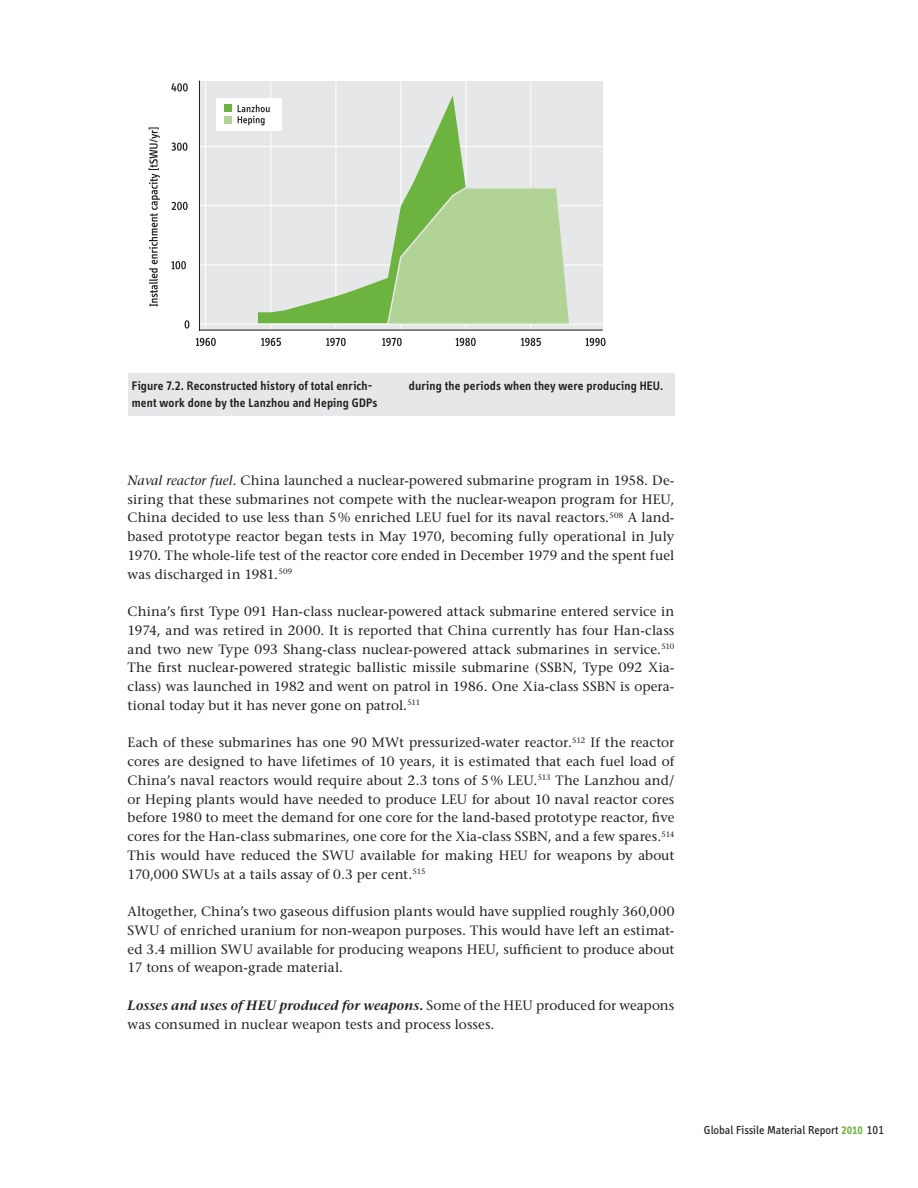
<style>
.page{position:relative;width:918px;height:1188px;background:#fff}
.page>*{position:absolute;margin:0;border:0;box-sizing:border-box;transform-origin:0 0}
.t1{font:13.5px/18.8px "Stone Serif";letter-spacing:.005em;color:#231f20;text-align:justify}
.t2{font:600 12.75px/17.2px "Info Disp";letter-spacing:.01em;color:#231f20}
.t3{font:12px "Info Disp";color:#231f20}
.s1{font-style:italic}
.s2{font-weight:600;font-style:italic}
.s3{font-family:"Info Disp Bold Tf";font-size:11.25px;color:#6cb43f}
.s4{font-family:"Info Disp Book Tf"}
</style>
<div class="page">
<div style="left:199px;top:81px;width:403px;height:249px;background:#e6e7e9"></div>
<svg style="left:149px;top:127px;width:11px;height:180px"></svg>
<hr style="left:205px;top:81px;width:1px;height:249px;background:#fff">
<hr style="left:199px;top:146px;width:403px;height:1px;background:#fff">
<hr style="left:199px;top:205px;width:403px;height:1px;background:#fff">
<hr style="left:199px;top:264px;width:403px;height:1px;background:#fff">
<hr style="left:530px;top:81px;width:1px;height:249px;background:#fff">
<hr style="left:465px;top:81px;width:1px;height:249px;background:#fff">
<hr style="left:400px;top:81px;width:1px;height:249px;background:#fff">
<hr style="left:336px;top:81px;width:1px;height:249px;background:#fff">
<hr style="left:271px;top:81px;width:1px;height:249px;background:#fff">
<svg style="left:270px;top:96px;width:197px;height:90px"></svg>
<svg style="left:258px;top:186px;width:311px;height:140px"></svg>
<svg style="left:196px;top:338px;width:20px;height:8px"></svg>
<svg style="left:261px;top:338px;width:20px;height:8px"></svg>
<svg style="left:326px;top:338px;width:20px;height:8px"></svg>
<svg style="left:382px;top:338px;width:20px;height:8px"></svg>
<svg style="left:456px;top:338px;width:20px;height:8px"></svg>
<svg style="left:521px;top:338px;width:20px;height:8px"></svg>
<svg style="left:586px;top:338px;width:20px;height:8px"></svg>
<hr style="left:199px;top:324px;width:403px;height:1px;background:#fff">
<svg style="left:185px;top:320px;width:4px;height:9px"></svg>
<svg style="left:171px;top:261px;width:15px;height:8px"></svg>
<svg style="left:172px;top:202px;width:16px;height:8px"></svg>
<svg style="left:172px;top:143px;width:15px;height:8px"></svg>
<svg style="left:171px;top:83px;width:17px;height:8px"></svg>
<hr style="left:199px;top:81px;width:1px;height:249px;background:#231f20">
<hr style="left:199px;top:330px;width:403px;height:1px;background:#231f20">
<div style="left:216px;top:98px;width:65px;height:33px;background:#fff"></div>
<div style="left:224px;top:105px;width:7px;height:7px;background:#6cb43f"></div>
<div style="left:224px;top:116px;width:7px;height:7px;background:#b2d396"></div>
<svg style="left:238px;top:105px;width:32px;height:20px"></svg>
<div style="left:128px;top:374px;width:547px;height:42px;background:#e6e7e9"></div>
<p class="t2" style="left:132px;top:377px;width:247px">Figure 7.2. Reconstructed history of total enrich&shy;ment work done by the Lanzhou and Heping GDPs</p>
<p class="t2" style="left:409px;top:377px;width:256px">during the periods when they were producing HEU.</p>
<p class="t1" style="left:128px;top:471px;width:548px"><span class="s1">Naval reactor fuel.</span> China launched a nuclear-powered submarine program in 1958. De&shy;siring that these submarines not compete with the nuclear-weapon program for HEU, China decided to use less than 5% enriched LEU fuel for its naval reactors.<sup>508</sup> A land&shy;based prototype reactor began tests in May 1970, becoming fully operational in July 1970. The whole-life test of the reactor core ended in December 1979 and the spent fuel was discharged in 1981.<sup>509</sup></p>
<p class="t1" style="left:128px;top:602px;width:548px">China’s first Type 091 Han-class nuclear-powered attack submarine entered service in 1974, and was retired in 2000. It is reported that China currently has four Han-class and two new Type 093 Shang-class nuclear-powered attack submarines in service.<sup>510<br></sup>The first nuclear-powered strategic ballistic missile submarine (SSBN, Type 092 Xia&shy;class) was launched in 1982 and went on patrol in 1986. One Xia-class SSBN is opera&shy;tional today but it has never gone on patrol.<sup>511</sup></p>
<p class="t1" style="left:128px;top:733px;width:548px">Each of these submarines has one 90 MWt pressurized-water reactor.<sup>512</sup> If the reactor cores are designed to have lifetimes of 10 years, it is estimated that each fuel load of China’s naval reactors would require about 2.3 tons of 5% LEU.<sup>513</sup> The Lanzhou and/ or Heping plants would have needed to produce LEU for about 10 naval reactor cores before 1980 to meet the demand for one core for the land-based prototype reactor, five cores for the Han-class submarines, one core for the Xia-class SSBN, and a few spares.<sup>514<br></sup>This would have reduced the SWU available for making HEU for weapons by about 170,000 SWUs at a tails assay of 0.3 per cent.<sup>515</sup></p>
<p class="t1" style="left:128px;top:902px;width:548px">Altogether, China’s two gaseous diffusion plants would have supplied roughly 360,000<br>SWU of enriched uranium for non-weapon purposes. This would have left an estimat&shy;ed 3.4 million SWU available for producing weapons HEU, sufficient to produce about 17 tons of weapon-grade material.</p>
<p class="t1" style="left:128px;top:996px;width:548px"><span class="s2">Losses and uses of HEU produced for weapons.</span> Some of the HEU produced for weapons was consumed in nuclear weapon tests and process losses.</p>
<p class="t3" style="left:704px;top:1124px;width:180px">Global Fissile Material Report <span class="s3">2010</span> <span class="s4">101</span></p>
</div>
